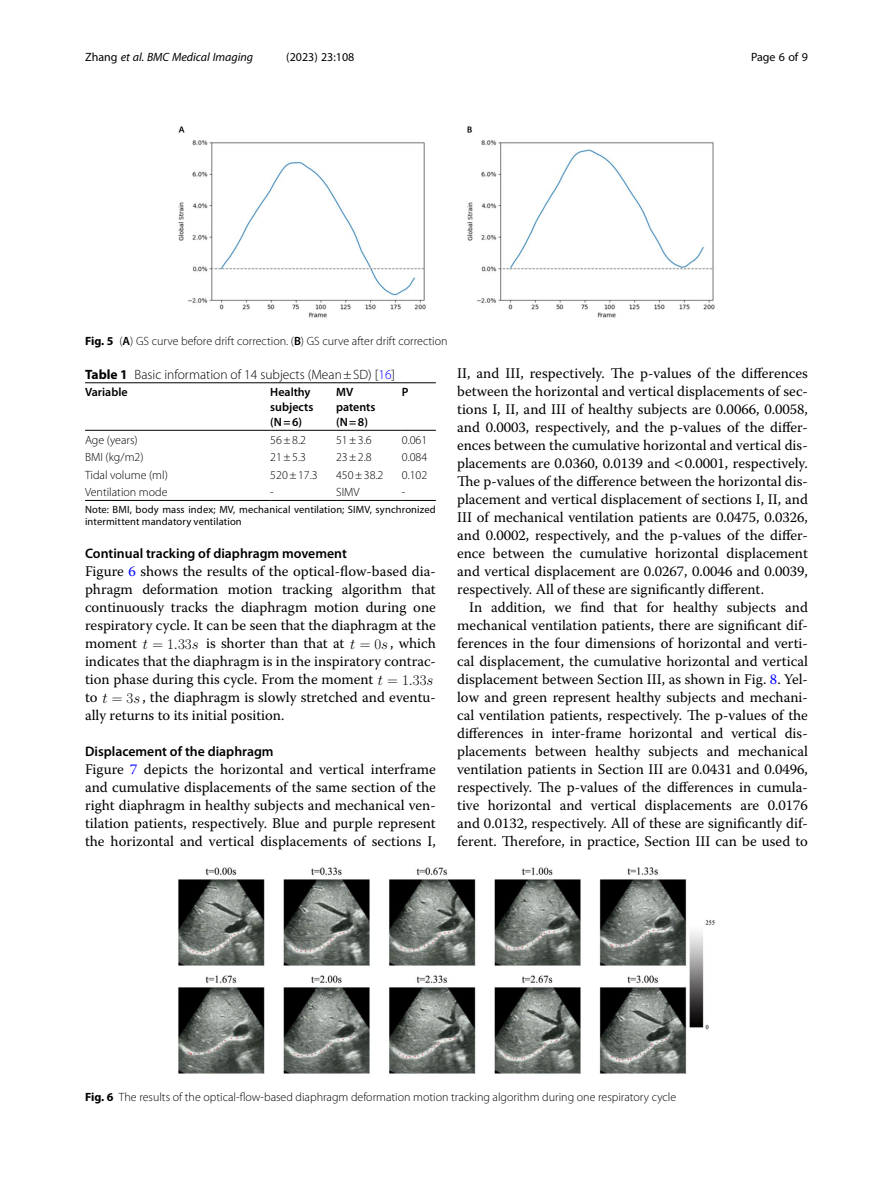
<style>
.page{position:relative;width:893px;height:1191px;background:#fff}
.page>*{position:absolute;margin:0;border:0;box-sizing:border-box;transform-origin:0 0}
.Body_Text{font:14.7px/18px "Warnock Pro";color:#000;text-align:justify}
.Body_Text_Indent{font:14.7px/18px "Warnock Pro";color:#000;text-align:justify}
.Head_2{font:600 13.8px "Myriad Pro";color:#000}
.Table_Caption{font:300 13.5px "Myriad Pro";color:#000}
.Figure_Caption{font:300 12px "Myriad Pro";color:#000}
.Table_Body{font:300 12px "Myriad Pro";color:#000}
.Table_Head{font:600 12px/15px "Myriad Pro";color:#000}
.t1{font:italic 12px "Myriad Pro";color:#000}
.t2{font:12px "Myriad Pro";color:#000}
.Table_Footnote{font:10.5px/12.8px "Myriad Pro";letter-spacing:.01em;color:#000}
.s1{font-style:normal}
.s2{font-weight:700}
.s3{font-weight:600}
.s4{color:#00f}
.s5{font-family:"CMMI12";font-size:14.85px}
.s6{font-family:"CMR17";font-size:14.85px}
</style>
<div class="page">
<hr style="left:85px;top:430px;width:185px;height:1px;background:#000">
<hr style="left:270px;top:382px;width:66px;height:1px;background:#000">
<hr style="left:270px;top:430px;width:66px;height:1px;background:#000">
<hr style="left:336px;top:382px;width:66px;height:1px;background:#000">
<hr style="left:336px;top:430px;width:66px;height:1px;background:#000">
<hr style="left:402px;top:382px;width:34px;height:1px;background:#000">
<hr style="left:402px;top:430px;width:34px;height:1px;background:#000">
<hr style="left:270px;top:500px;width:66px;height:1px;background:#000">
<hr style="left:336px;top:500px;width:66px;height:1px;background:#000">
<hr style="left:402px;top:500px;width:34px;height:1px;background:#000">
<hr style="left:85px;top:500px;width:185px;height:1px;background:#000">
<hr style="left:85px;top:382px;width:185px;height:1px;background:#000">
<img style="left:178px;top:868px;width:536px;height:206px">
<img style="left:178px;top:126px;width:536px;height:192px">
<p class="t1" style="left:85px;top:50px;width:170px"><span class="s1">Zhang</span> et al. BMC Medical Imaging</p>
<p class="t2" style="left:286px;top:50px;width:70px">(2023) 23:108</p>
<p class="t2" style="left:751px;top:50px;width:58px">Page 6 of 9</p>
<p class="Figure_Caption" style="left:85px;top:334px;width:364px"><span class="s2">Fig. 5</span> (<span class="s3">A</span>) GS curve before drift correction. (<span class="s3">B</span>) GS curve after drift correction</p>
<p class="Table_Caption" style="left:85px;top:366px;width:312px"><span class="s2">Table 1</span> Basic information of 14 subjects (Mean±SD) [<span class="s4">16</span>]</p>
<p class="Table_Head" style="left:85px;top:384px;width:44px">Variable</p>
<p class="Table_Head" style="left:270px;top:384px;width:45px">Healthy subjects</p>
<p class="Table_Head" style="left:270px;top:414px;width:33px">(N=6)</p>
<p class="Table_Head" style="left:336px;top:384px;width:41px">MV patents</p>
<p class="Table_Head" style="left:336px;top:414px;width:33px">(N=8)</p>
<p class="Table_Head" style="left:402px;top:384px;width:8px">P</p>
<p class="Table_Body" style="left:85px;top:433px;width:54px">Age (years)</p>
<p class="Table_Body" style="left:270px;top:433px;width:37px">56±8.2</p>
<p class="Table_Body" style="left:336px;top:433px;width:37px">51±3.6</p>
<p class="Table_Body" style="left:402px;top:433px;width:27px">0.061</p>
<p class="Table_Body" style="left:85px;top:450px;width:60px">BMI (kg/m2)</p>
<p class="Table_Body" style="left:270px;top:450px;width:37px">21±5.3</p>
<p class="Table_Body" style="left:336px;top:450px;width:37px">23±2.8</p>
<p class="Table_Body" style="left:402px;top:450px;width:27px">0.084</p>
<p class="Table_Body" style="left:85px;top:468px;width:84px">Tidal volume (ml)</p>
<p class="Table_Body" style="left:270px;top:468px;width:49px">520±17.3</p>
<p class="Table_Body" style="left:336px;top:468px;width:49px">450±38.2</p>
<p class="Table_Body" style="left:402px;top:468px;width:27px">0.102</p>
<p class="Table_Body" style="left:85px;top:485px;width:84px">Ventilation mode</p>
<p class="Table_Body" style="left:270px;top:485px;width:5px">-</p>
<p class="Table_Body" style="left:336px;top:485px;width:25px">SIMV</p>
<p class="Table_Body" style="left:402px;top:485px;width:5px">-</p>
<p class="Table_Footnote" style="left:85px;top:502px;width:352px">Note: BMI, body mass index; MV, mechanical ventilation; SIMV, synchronized intermittent mandatory ventilation</p>
<p class="Head_2" style="left:85px;top:545px;width:263px">Continual tracking of diaphragm movement</p>
<p class="Body_Text" style="left:85px;top:562px;width:352px">Figure <span class="s4">6</span> shows the results of the optical-flow-based dia&shy;phragm deformation motion tracking algorithm that continuously tracks the diaphragm motion during one respiratory cycle. It can be seen that the diaphragm at the moment <span class="s5">t</span> <span class="s6">= 1</span><span class="s5">.</span><span class="s6">33</span><span class="s5">s</span></p>
<p class="Body_Text" style="left:85px;top:634px;width:352px;text-align:left;text-indent:121px">is shorter than that at <span class="s5">t</span> <span class="s6">= 0</span><span class="s5">s</span> , which indicates that the diaphragm is in the inspiratory contrac&shy;tion phase during this cycle. From the moment <span class="s5">t</span> <span class="s6">= 1</span><span class="s5">.</span><span class="s6">33</span><span class="s5">s </span>to <span class="s5">t</span> <span class="s6">= 3</span><span class="s5">s</span> , the diaphragm is slowly stretched and eventu&shy;ally returns to its initial position.</p>
<p class="Head_2" style="left:85px;top:743px;width:190px">Displacement of the diaphragm</p>
<p class="Body_Text" style="left:85px;top:760px;width:352px">Figure <span class="s4">7</span> depicts the horizontal and vertical interframe and cumulative displacements of the same section of the right diaphragm in healthy subjects and mechanical ven&shy;tilation patients, respectively. Blue and purple represent the horizontal and vertical displacements of sections I,</p>
<p class="Body_Text" style="left:457px;top:364px;width:352px">II, and III, respectively. The p-values of the differences between the horizontal and vertical displacements of sec&shy;tions I, II, and III of healthy subjects are 0.0066, 0.0058, and 0.0003, respectively, and the p-values of the differ&shy;ences between the cumulative horizontal and vertical dis&shy;placements are 0.0360, 0.0139 and 0.0001, respectively.<br>The p-values of the difference between the horizontal dis&shy;placement and vertical displacement of sections I, II, and III of mechanical ventilation patients are 0.0475, 0.0326, and 0.0002, respectively, and the p-values of the differ&shy;ence between the cumulative horizontal displacement and vertical displacement are 0.0267, 0.0046 and 0.0039, respectively. All of these are significantly different.</p>
<p class="Body_Text_Indent" style="left:457px;top:598px;width:352px;text-indent:12px">In addition, we find that for healthy subjects and mechanical ventilation patients, there are significant dif&shy;ferences in the four dimensions of horizontal and verti&shy;cal displacement, the cumulative horizontal and vertical displacement between Section III, as shown in Fig. <span class="s4">8</span>. Yel&shy;low and green represent healthy subjects and mechani&shy;cal ventilation patients, respectively. The p-values of the differences in inter-frame horizontal and vertical dis&shy;placements between healthy subjects and mechanical ventilation patients in Section III are 0.0431 and 0.0496, respectively. The p-values of the differences in cumula&shy;tive horizontal and vertical displacements are 0.0176 and 0.0132, respectively. All of these are significantly dif&shy;ferent. Therefore, in practice, Section III can be used to</p>
<p class="Figure_Caption" style="left:85px;top:1090px;width:593px"><span class="s2">Fig. 6</span> The results of the optical-flow-based diaphragm deformation motion tracking algorithm during one respiratory cycle</p>
</div>
